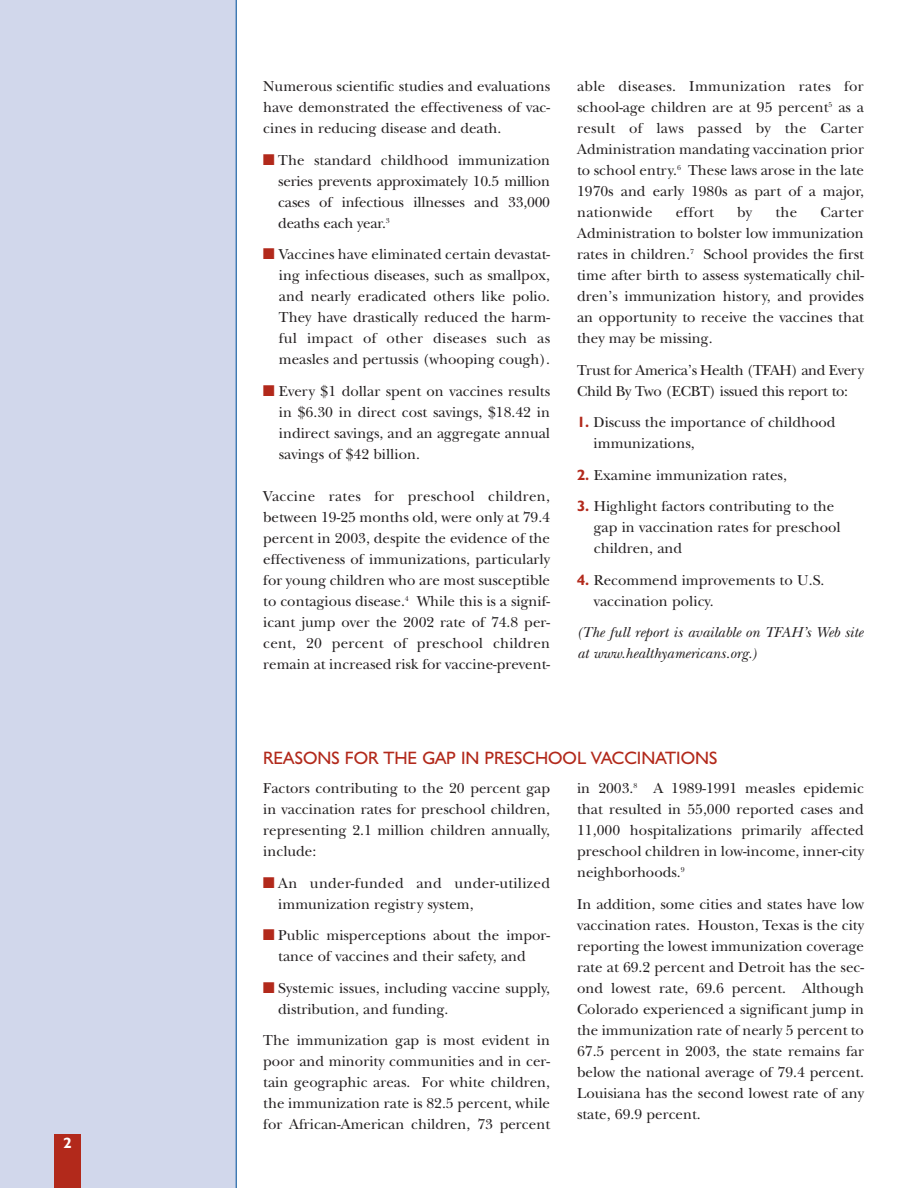
<style>
.page{position:relative;width:918px;height:1188px;background:#fff}
.page>*{position:absolute;margin:0;border:0;box-sizing:border-box;transform-origin:0 0}
.t1{font:18px "Humanist 521 BT";color:#b2291b}
.t2{font:15px/21px "New Baskerville";color:#231f20;text-align:justify}
.t3{font:15px/21px "New Baskerville";letter-spacing:-.02em;color:#231f20}
.t4{font:italic 15px/21px "New Baskerville";color:#231f20}
.t5{font:15px/21px "New Baskerville";letter-spacing:.02em;color:#231f20}
.t6{font:700 15px "Humanist 521 BT";color:#fff}
.s1{font-family:"Monotype Sorts";color:#b2291b}
.s2{font-family:"Humanist 521 BT";font-weight:700;color:#b2291b}
</style>
<div class="page">
<div style="left:0;top:0;width:236px;height:1188px;background:#d1d7eb"></div>
<hr style="left:236px;top:0;width:1px;height:1188px;background:#01529b">
<div style="left:54px;top:1134px;width:27px;height:54px;background:#b2291b"></div>
<p class="t6" style="left:63px;top:1137px;width:10px">2</p>
<p class="t2" style="left:263px;top:78px;width:288px">Numerous scientific studies and evaluations have demonstrated the effectiveness of vac&shy;cines in reducing disease and death.</p>
<p class="t2" style="left:278px;top:151px;width:273px;text-indent:-15px"><span class="s1">■</span> The standard childhood immunization series prevents approximately 10.5 million cases of infectious illnesses and 33,000 deaths each year.<sup>3</sup></p>
<p class="t2" style="left:279px;top:246px;width:273px;text-indent:-16px"><span class="s1">■</span> Vaccines have eliminated certain devastat&shy;ing infectious diseases, such as smallpox, and nearly eradicated others like polio.<br>They have drastically reduced the harm&shy;ful impact of other diseases such as measles and pertussis (whooping cough).</p>
<p class="t2" style="left:279px;top:382px;width:273px;text-indent:-16px"><span class="s1">■</span> Every $1 dollar spent on vaccines results in $6.30 in direct cost savings, $18.42 in indirect savings, and an aggregate annual savings of $42 billion.</p>
<p class="t2" style="left:263px;top:487px;width:288px">Vaccine rates for preschool children, between 19-25 months old, were only at 79.4 percent in 2003, despite the evidence of the effectiveness of immunizations, particularly for young children who are most susceptible to contagious disease.<sup>4</sup> While this is a signif&shy;icant jump over the 2002 rate of 74.8 per&shy;cent, 20 percent of preschool children remain at increased risk for vaccine-prevent-</p>
<p class="t2" style="left:577px;top:78px;width:288px">able diseases. Immunization rates for school-age children are at 95 percent<sup>5</sup> as a result of laws passed by the Carter Administration mandating vaccination prior to school entry.<sup>6</sup> These laws arose in the late 1970s and early 1980s as part of a major, nationwide</p>
<p class="t2" style="left:676px;top:204px;width:40px">effort</p>
<p class="t2" style="left:737px;top:204px;width:17px">by</p>
<p class="t2" style="left:775px;top:204px;width:23px">the</p>
<p class="t2" style="left:577px;top:204px;width:288px;text-indent:243px">Carter Administration to bolster low immunization rates in children.<sup>7</sup> School provides the first time after birth to assess systematically chil&shy;dren’s immunization history, and provides an opportunity to receive the vaccines that they may be missing.</p>
<p class="t3" style="left:577px;top:361px;width:288px">Trust for America’s Health (TFAH) and Every<br>Child By Two (ECBT) issued this report to:</p>
<p class="t2" style="left:594px;top:414px;width:243px;text-indent:-16px"><span class="s2">1.</span> Discuss the importance of childhood immunizations,</p>
<p class="t2" style="left:577px;top:466px;width:211px"><span class="s2">2.</span> Examine immunization rates,</p>
<p class="t2" style="left:594px;top:498px;width:248px;text-align:left;text-indent:-17px"><span class="s2">3.</span> Highlight factors contributing to the gap in vaccination rates for preschool children, and</p>
<p class="t2" style="left:594px;top:571px;width:232px;text-indent:-17px"><span class="s2">4.</span> Recommend improvements to U.S. vaccination policy.</p>
<p class="t4" style="left:577px;top:624px;width:287px">(The full report is available on TFAH’s Web site at www.healthyamericans.org.)</p>
<p class="t1" style="left:263px;top:751px;width:456px">REASONS FOR THE GAP IN PRESCHOOL VACCINATIONS</p>
<p class="t2" style="left:263px;top:780px;width:288px">Factors contributing to the 20 percent gap in vaccination rates for preschool children, representing 2.1 million children annually, include:</p>
<p class="t5" style="left:278px;top:874px;width:273px;text-indent:-15px"><span class="s1">■</span> An under-funded and under-utilized immunization registry system,</p>
<p class="t2" style="left:278px;top:927px;width:273px;text-indent:-15px"><span class="s1">■</span> Public misperceptions about the impor&shy;tance of vaccines and their safety, and</p>
<p class="t2" style="left:278px;top:979px;width:273px;text-indent:-15px"><span class="s1">■</span> Systemic issues, including vaccine supply, distribution, and funding.</p>
<p class="t2" style="left:263px;top:1032px;width:288px">The immunization gap is most evident in poor and minority communities and in cer&shy;tain geographic areas. For white children, the immunization rate is 82.5 percent, while for African-American children, 73 percent</p>
<p class="t2" style="left:577px;top:780px;width:288px">in 2003.<sup>8</sup> A 1989-1991 measles epidemic that resulted in 55,000 reported cases and 11,000 hospitalizations primarily affected preschool children in low-income, inner-city neighborhoods.<sup>9</sup></p>
<p class="t2" style="left:577px;top:895px;width:288px">In addition, some cities and states have low vaccination rates. Houston, Texas is the city reporting the lowest immunization coverage rate at 69.2 percent and Detroit has the sec&shy;ond lowest rate, 69.6 percent. Although Colorado experienced a significant jump in the immunization rate of nearly 5 percent to 67.5 percent in 2003, the state remains far below the national average of 79.4 percent.<br>Louisiana has the second lowest rate of any state, 69.9 percent.</p>
</div>
